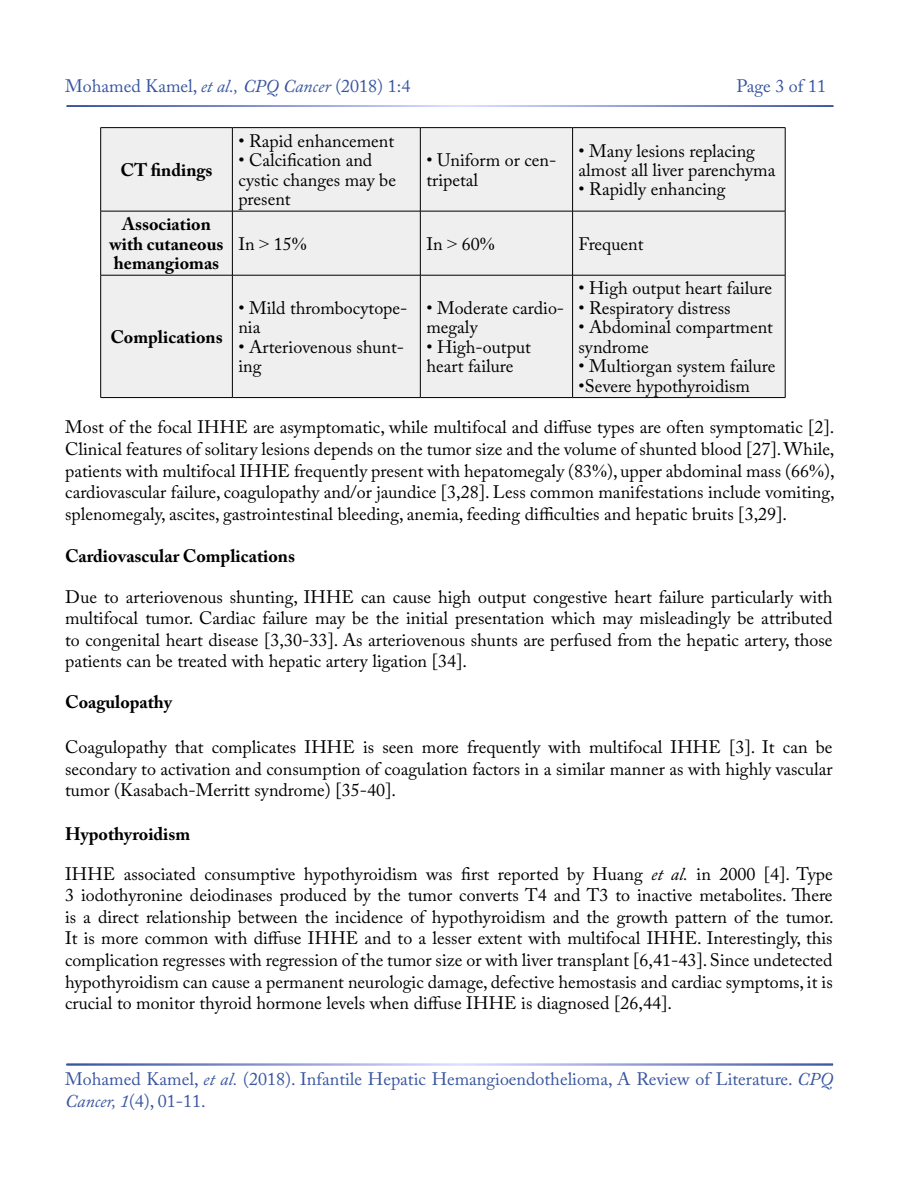
<style>
.page{position:relative;width:900px;height:1200px;background:#fff}
.page>*{position:absolute;margin:0;border:0;box-sizing:border-box;transform-origin:0 0}
.t1{font:18px/21.6px "Adobe Caslon Pro";color:#000}
.t2{font:18px/21.6px "Adobe Caslon Pro";color:#3955a0}
.t3{font:700 18px/19.4px "Adobe Caslon Pro";color:#000;text-align:center}
.s1{font-style:italic}
.s2{font-family:"Times New Roman"}
</style>
<div class="page">
<div style="left:101px;top:128px;width:684px;height:269px;background:#efeff0"></div>
<hr style="left:100px;top:127px;width:132px;height:1px;background:#000">
<hr style="left:100px;top:128px;width:1px;height:83px;background:#000">
<hr style="left:232px;top:127px;width:188px;height:1px;background:#000">
<hr style="left:232px;top:128px;width:1px;height:83px;background:#000">
<hr style="left:420px;top:127px;width:153px;height:1px;background:#000">
<hr style="left:420px;top:128px;width:1px;height:83px;background:#000">
<hr style="left:573px;top:127px;width:212px;height:1px;background:#000">
<hr style="left:572px;top:128px;width:1px;height:83px;background:#000">
<hr style="left:785px;top:128px;width:1px;height:83px;background:#000">
<hr style="left:100px;top:211px;width:132px;height:1px;background:#000">
<hr style="left:100px;top:211px;width:1px;height:64px;background:#000">
<hr style="left:232px;top:211px;width:188px;height:1px;background:#000">
<hr style="left:232px;top:211px;width:1px;height:64px;background:#000">
<hr style="left:420px;top:211px;width:153px;height:1px;background:#000">
<hr style="left:420px;top:211px;width:1px;height:64px;background:#000">
<hr style="left:573px;top:211px;width:212px;height:1px;background:#000">
<hr style="left:572px;top:211px;width:1px;height:64px;background:#000">
<hr style="left:785px;top:211px;width:1px;height:64px;background:#000">
<hr style="left:100px;top:275px;width:132px;height:1px;background:#000">
<hr style="left:100px;top:275px;width:1px;height:122px;background:#000">
<hr style="left:232px;top:275px;width:188px;height:1px;background:#000">
<hr style="left:232px;top:275px;width:1px;height:122px;background:#000">
<hr style="left:420px;top:275px;width:153px;height:1px;background:#000">
<hr style="left:420px;top:275px;width:1px;height:122px;background:#000">
<hr style="left:573px;top:275px;width:212px;height:1px;background:#000">
<hr style="left:572px;top:275px;width:1px;height:122px;background:#000">
<hr style="left:785px;top:275px;width:1px;height:122px;background:#000">
<hr style="left:100px;top:397px;width:132px;height:1px;background:#000">
<hr style="left:232px;top:397px;width:188px;height:1px;background:#000">
<hr style="left:420px;top:397px;width:153px;height:1px;background:#000">
<hr style="left:573px;top:397px;width:212px;height:1px;background:#000">
<p class="t2" style="left:65px;top:75px;width:347px">Mohamed Kamel, <span class="s1">et al., CPQ Cancer</span> (2018) 1:4</p>
<p class="t2" style="left:736px;top:75px;width:91px">Page 3 of 11</p>
<p class="t3" style="left:120px;top:160px;width:94px">CT findings</p>
<p class="t3" style="left:110px;top:214px;width:115px">Association with cutaneous hemangiomas</p>
<p class="t3" style="left:110px;top:327px;width:114px">Complications</p>
<p class="t1" style="left:238px;top:130px;width:157px">• Rapid enhancement</p>
<p class="t1" style="left:238px;top:150px;width:159px;line-height:19.4px">• Calcification and cystic changes may be present</p>
<p class="t1" style="left:426px;top:150px;width:132px;line-height:19.4px">• Uniform or cen&shy;tripetal</p>
<p class="t1" style="left:579px;top:141px;width:198px;line-height:19.4px">• Many lesions replacing almost all liver parenchyma</p>
<p class="t1" style="left:579px;top:178px;width:148px">• Rapidly enhancing</p>
<p class="t1" style="left:238px;top:233px;width:70px">In <span class="s2">&gt;</span> 15<span class="s2">%</span></p>
<p class="t1" style="left:426px;top:233px;width:70px">In <span class="s2">&gt;</span> 60<span class="s2">%</span></p>
<p class="t1" style="left:579px;top:233px;width:66px">Frequent</p>
<p class="t1" style="left:238px;top:298px;width:171px;line-height:19.4px">• Mild thrombocytope&shy;nia</p>
<p class="t1" style="left:238px;top:337px;width:167px;line-height:19.4px">• Arteriovenous shunt&shy;ing</p>
<p class="t1" style="left:426px;top:298px;width:139px;line-height:19.4px">• Moderate cardio&shy;megaly</p>
<p class="t1" style="left:426px;top:337px;width:106px;line-height:19.4px">• High-output heart failure</p>
<p class="t1" style="left:579px;top:277px;width:195px">• High output heart failure</p>
<p class="t1" style="left:579px;top:297px;width:153px">• Respiratory distress</p>
<p class="t1" style="left:579px;top:317px;width:196px;line-height:19.4px">• Abdominal compartment syndrome</p>
<p class="t1" style="left:579px;top:355px;width:199px">• Multiorgan system failure</p>
<p class="t1" style="left:579px;top:374px;width:173px">•Severe hypothyroidism</p>
<p class="t1" style="left:65px;top:416px;width:771px;text-align:justify">Most of the focal IHHE are asymptomatic, while multifocal and diffuse types are often symptomatic [2].<br>Clinical features of solitary lesions depends on the tumor size and the volume of shunted blood [27]. While, patients with multifocal IHHE frequently present with hepatomegaly (83<span class="s2">%</span>), upper abdominal mass (66<span class="s2">%</span>), cardiovascular failure, coagulopathy and/or jaundice [3,28]. Less common manifestations include vomiting, splenomegaly, ascites, gastrointestinal bleeding, anemia, feeding difficulties and hepatic bruits [3,29].</p>
<p class="t3" style="left:65px;top:547px;width:232px">Cardiovascular Complications</p>
<p class="t1" style="left:65px;top:586px;width:769px;text-align:justify">Due to arteriovenous shunting, IHHE can cause high output congestive heart failure particularly with multifocal tumor. Cardiac failure may be the initial presentation which may misleadingly be attributed to congenital heart disease [3,30-33]. As arteriovenous shunts are perfused from the hepatic artery, those patients can be treated with hepatic artery ligation [34].</p>
<p class="t3" style="left:65px;top:692px;width:108px">Coagulopathy</p>
<p class="t1" style="left:65px;top:736px;width:769px;text-align:justify">Coagulopathy that complicates IHHE is seen more frequently with multifocal IHHE [3]. It can be secondary to activation and consumption of coagulation factors in a similar manner as with highly vascular tumor (Kasabach-Merritt syndrome) [35-40].</p>
<p class="t3" style="left:65px;top:824px;width:127px">Hypothyroidism</p>
<p class="t1" style="left:65px;top:863px;width:770px;text-align:justify">IHHE associated consumptive hypothyroidism was first reported by Huang <span class="s1">et al.</span> in 2000 [4]. Type 3 iodothyronine deiodinases produced by the tumor converts T4 and T3 to inactive metabolites. There is a direct relationship between the incidence of hypothyroidism and the growth pattern of the tumor.<br>It is more common with diffuse IHHE and to a lesser extent with multifocal IHHE. Interestingly, this complication regresses with regression of the tumor size or with liver transplant [6,41-43]. Since undetected hypothyroidism can cause a permanent neurologic damage, defective hemostasis and cardiac symptoms, it is crucial to monitor thyroid hormone levels when diffuse IHHE is diagnosed [26,44].</p>
<p class="t2" style="left:65px;top:1068px;width:769px">Mohamed Kamel, <span class="s1">et al.</span> (2018). Infantile Hepatic Hemangioendothelioma, A Review of Literature. <span class="s1">CPQ<br>Cancer, 1</span>(4), 01-11.</p>
</div>
